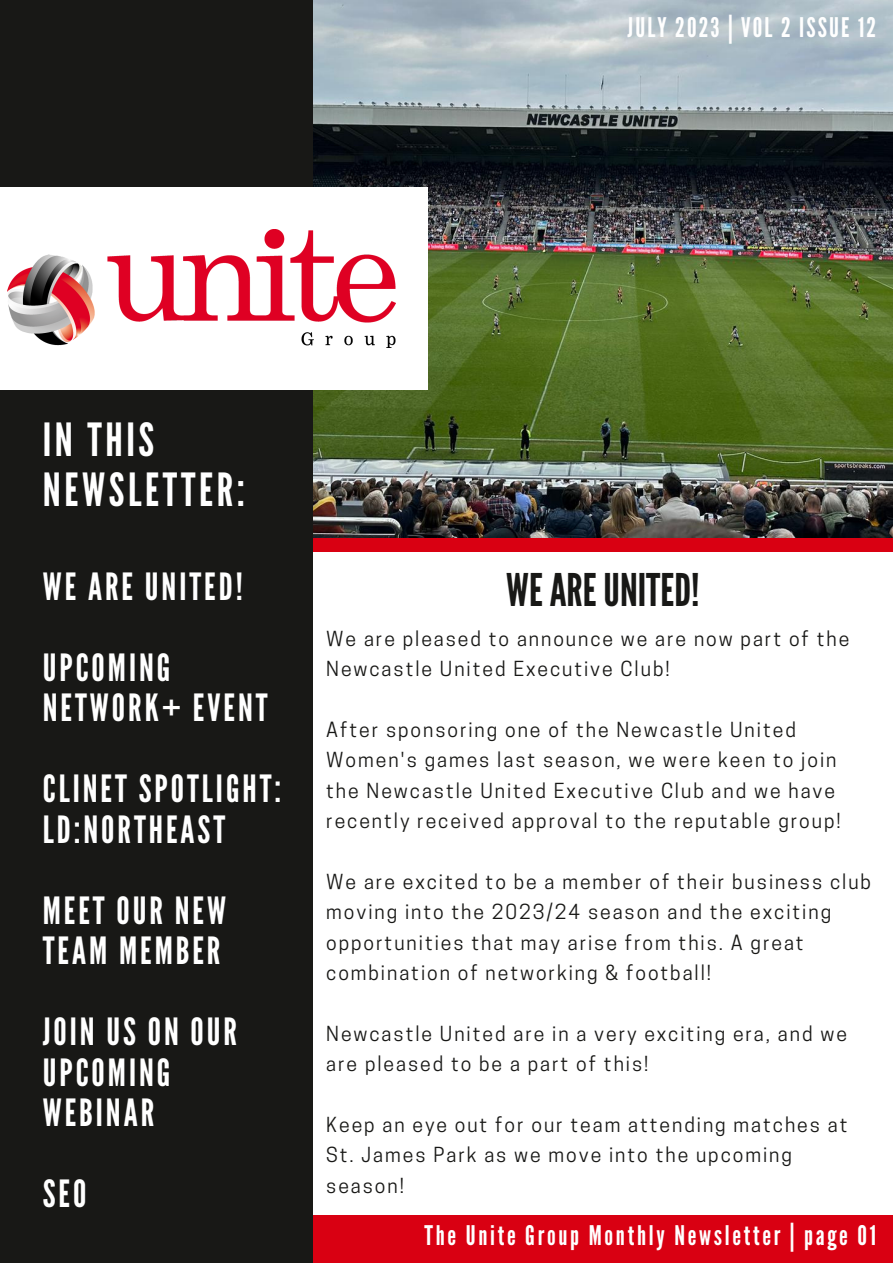
<style>
.page{position:relative;width:893px;height:1264px;background:#fff}
.page>*{position:absolute;margin:0;border:0;box-sizing:border-box;transform-origin:0 0}
.t1{font:45.6px/50.6px "League Gothic";letter-spacing:.08em;color:#fff}
.t2{font:45px "League Gothic";color:#181816}
.t3{font:37.5px/40.5px "League Gothic";letter-spacing:.08em;color:#fff}
.t4{font:27px "League Gothic";letter-spacing:.1em;color:#fff}
.t5{font:27px "League Gothic";letter-spacing:.08em;color:#fff}
.t6{font:19.5px/30.3px "Cooper Hewitt";letter-spacing:.1em;color:#181816}
</style>
<div class="page">
<div style="left:303px;top:538px;width:589px;height:13px;background:#d90012"></div>
<div style="left:309px;top:1215px;width:583px;height:47px;background:#d90012"></div>
<div style="left:0;top:0;width:313px;height:1262px;background:#181816"></div>
<img style="left:313px;top:0;width:579px;height:537px">
<div style="left:0;top:188px;width:427px;height:201px;background:#fff"></div>
<img style="left:8px;top:229px;width:387px;height:118px">
<p class="t5" style="left:627px;top:12px;width:250px">JULY 2023 | VOL 2 ISSUE 12</p>
<p class="t1" style="left:43px;top:415px;width:204px">IN THIS<br>NEWSLETTER:</p>
<p class="t3" style="left:43px;top:567px;width:201px">WE ARE UNITED!</p>
<p class="t3" style="left:43px;top:648px;width:226px">UPCOMING<br>NETWORK+ EVENT</p>
<p class="t3" style="left:43px;top:769px;width:240px">CLINET SPOTLIGHT:</p>
<p class="t3" style="left:43px;top:809px;width:184px">LD:NORTHEAST</p>
<p class="t3" style="left:43px;top:890px;width:185px">MEET OUR NEW<br>TEAM MEMBER</p>
<p class="t3" style="left:43px;top:1012px;width:196px">JOIN US ON OUR<br>UPCOMING<br>WEBINAR</p>
<p class="t3" style="left:43px;top:1174px;width:45px">SEO</p>
<p class="t2" style="left:506px;top:564px;width:195px">WEAREUNITED!</p>
<p class="t6" style="left:326px;top:626px;width:524px">We are pleased to announce we are now part of the<br>Newcastle United Executive Club!</p>
<p class="t6" style="left:326px;top:717px;width:516px">After sponsoring one of the Newcastle United Women's games last season, we were keen to join the Newcastle United Executive Club and we have recently received approval to the reputable group!</p>
<p class="t6" style="left:326px;top:868px;width:546px">We are excited to be a member of their business club moving into the 2023/24 season and the exciting opportunities that may arise from this. A great combination of networking &amp; football!</p>
<p class="t6" style="left:326px;top:1020px;width:522px">Newcastle United are in a very exciting era, and we are pleased to be a part of this!</p>
<p class="t6" style="left:326px;top:1111px;width:522px">Keep an eye out for our team attending matches at<br>St. James Park as we move into the upcoming season!</p>
<p class="t4" style="left:424px;top:1219px;width:453px">The Unite Group Monthly Newsletter | page 01</p>
</div>
